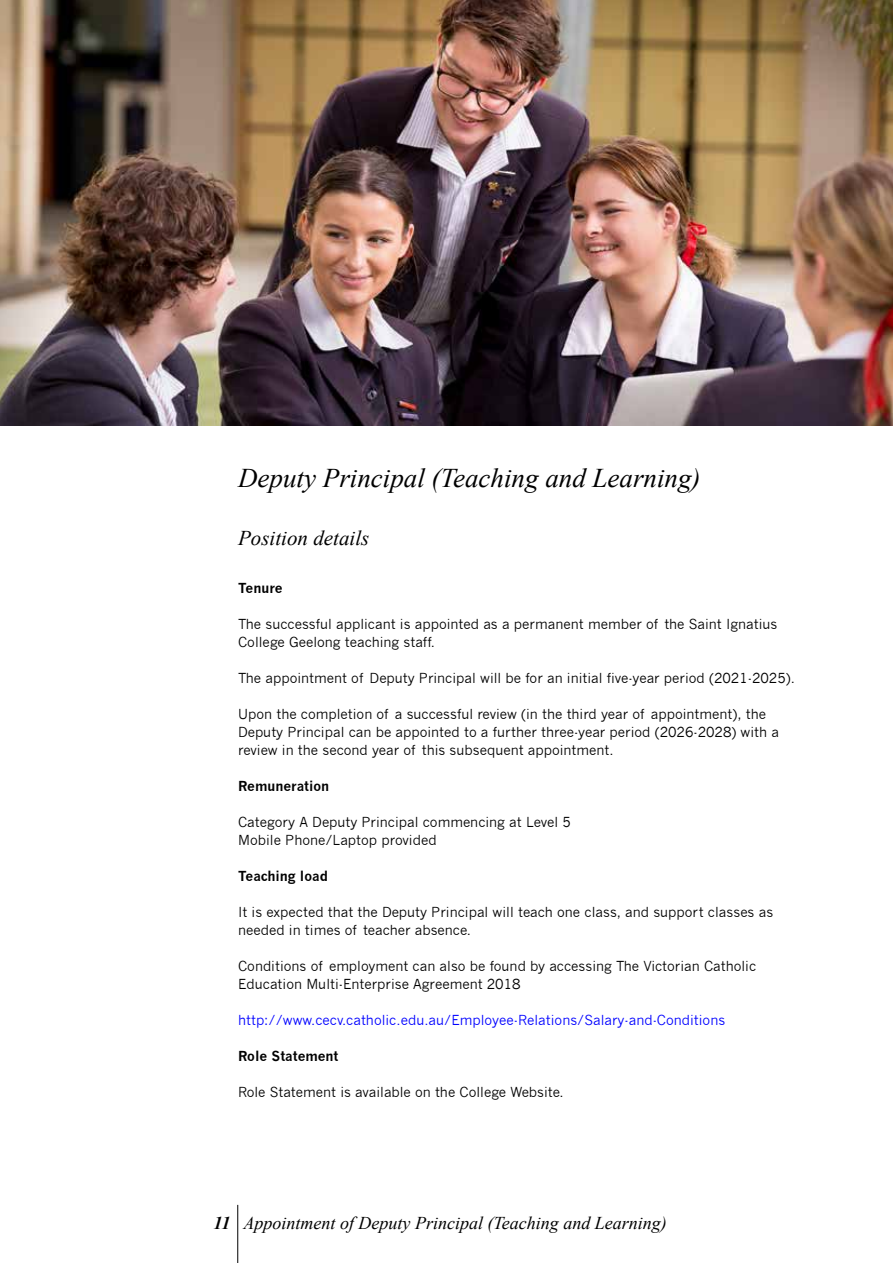
<style>
.page{position:relative;width:893px;height:1263px;background:#fff}
.page>*{position:absolute;margin:0;border:0;box-sizing:border-box;transform-origin:0 0}
.t1{font:italic 27px "Times New Roman";color:#000}
.t2{font:italic 21px "Times New Roman";color:#000}
.t3{font:italic 18px "Times New Roman";color:#000}
.t4{font:italic 700 18px "Times New Roman";color:#000}
.t5{font:13.5px/18px "News Gothic";color:#000}
.t6{font:13.5px "News Gothic";color:#00f}
.t7{font:700 13.5px "News Gothic";color:#000}
</style>
<div class="page">
<hr style="left:237px;top:1205px;width:1px;height:58px;background:#000">
<img style="left:0;top:0;width:893px;height:425px">
<h1 class="t1" style="left:238px;top:459px;width:464px">Deputy Principal (Teaching and Learning)</h1>
<h2 class="t2" style="left:238px;top:524px;width:133px">Position details</h2>
<p class="t7" style="left:238px;top:580px;width:46px">Tenure</p>
<p class="t5" style="left:238px;top:615px;width:541px">The successful applicant is appointed as a permanent member of the Saint Ignatius<br>College Geelong teaching staff.</p>
<p class="t5" style="left:238px;top:669px;width:558px">The appointment of Deputy Principal will be for an initial five-year period (2021-2025).</p>
<p class="t5" style="left:238px;top:705px;width:542px">Upon the completion of a successful review (in the third year of appointment), the<br>Deputy Principal can be appointed to a further three-year period (2026-2028) with a review in the second year of this subsequent appointment.</p>
<p class="t7" style="left:238px;top:778px;width:93px">Remuneration</p>
<p class="t5" style="left:238px;top:813px;width:334px">Category A Deputy Principal commencing at Level 5<br>Mobile Phone/Laptop provided</p>
<p class="t7" style="left:238px;top:868px;width:91px">Teaching load</p>
<p class="t5" style="left:238px;top:903px;width:537px">It is expected that the Deputy Principal will teach one class, and support classes as needed in times of teacher absence.</p>
<p class="t5" style="left:238px;top:957px;width:520px">Conditions of employment can also be found by accessing The Victorian Catholic<br>Education Multi-Enterprise Agreement 2018</p>
<p class="t6" style="left:238px;top:1012px;width:489px">http://www.cecv.catholic.edu.au/Employee-Relations/Salary-and-Conditions</p>
<p class="t7" style="left:238px;top:1048px;width:102px">Role Statement</p>
<p class="t5" style="left:238px;top:1083px;width:327px">Role Statement is available on the College Website.</p>
<h3 class="t4" style="left:213px;top:1210px;width:19px">11</h3>
<h3 class="t3" style="left:244px;top:1210px;width:425px">Appointment of Deputy Principal (Teaching and Learning)</h3>
</div>
